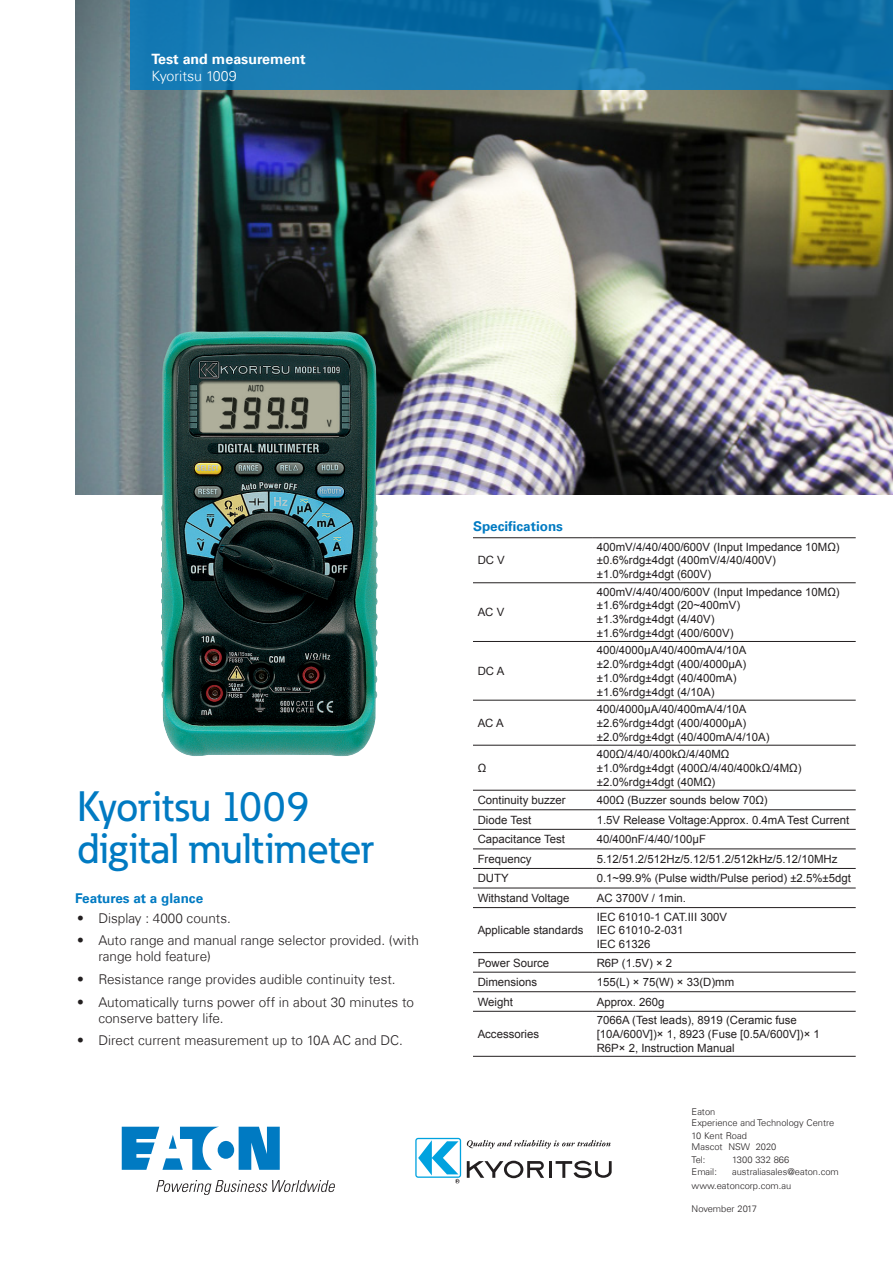
<style>
.page{position:relative;width:893px;height:1263px;background:#fff}
.page>*{position:absolute;margin:0;border:0;box-sizing:border-box;transform-origin:0 0}
.t1{font:500 42px/42px "Eaton";color:#007ac2}
._01_Headline___ADJ_C{font:700 14.25px "Univers Com 65";color:#fff}
._00_Product{font:300 14.25px "Univers Com 45";color:#fff}
.t2{font:300 13.5px/16.2px "Univers Com 45";color:#231f20}
.t3{font:700 13.5px "Univers Com 65";color:#007ac2}
.t4{font:11.4px/13.6px "Arial";color:#231f20}
.t5{font:300 9.3px/10.5px "Univers Com 45";color:#231f20}
</style>
<div class="page">
<svg style="left:415px;top:1138px;width:46px;height:40px"></svg>
<svg style="left:417px;top:1139px;width:43px;height:44px"></svg>
<svg style="left:467px;top:1140px;width:144px;height:9px"></svg>
<svg style="left:467px;top:1161px;width:145px;height:17px"></svg>
<svg style="left:122px;top:1127px;width:158px;height:43px"></svg>
<svg style="left:156px;top:1180px;width:178px;height:14px"></svg>
<img style="left:75px;top:0;width:818px;height:494px">
<img style="left:160px;top:331px;width:218px;height:425px">
<hr style="left:473px;top:537px;width:119px;height:1px;background:#231f20">
<hr style="left:592px;top:537px;width:264px;height:1px;background:#231f20">
<hr style="left:473px;top:582px;width:119px;height:1px;background:#231f20">
<hr style="left:592px;top:582px;width:264px;height:1px;background:#231f20">
<hr style="left:473px;top:641px;width:119px;height:1px;background:#231f20">
<hr style="left:592px;top:641px;width:264px;height:1px;background:#231f20">
<hr style="left:473px;top:700px;width:119px;height:1px;background:#231f20">
<hr style="left:592px;top:700px;width:264px;height:1px;background:#231f20">
<hr style="left:473px;top:745px;width:119px;height:1px;background:#231f20">
<hr style="left:592px;top:745px;width:264px;height:1px;background:#231f20">
<hr style="left:473px;top:790px;width:119px;height:1px;background:#231f20">
<hr style="left:592px;top:790px;width:264px;height:1px;background:#231f20">
<hr style="left:473px;top:809px;width:119px;height:1px;background:#231f20">
<hr style="left:592px;top:809px;width:264px;height:1px;background:#231f20">
<hr style="left:473px;top:829px;width:119px;height:1px;background:#231f20">
<hr style="left:592px;top:829px;width:264px;height:1px;background:#231f20">
<hr style="left:473px;top:849px;width:119px;height:1px;background:#231f20">
<hr style="left:592px;top:849px;width:264px;height:1px;background:#231f20">
<hr style="left:473px;top:868px;width:119px;height:1px;background:#231f20">
<hr style="left:592px;top:868px;width:264px;height:1px;background:#231f20">
<hr style="left:473px;top:888px;width:119px;height:1px;background:#231f20">
<hr style="left:592px;top:888px;width:264px;height:1px;background:#231f20">
<hr style="left:473px;top:907px;width:119px;height:1px;background:#231f20">
<hr style="left:592px;top:907px;width:264px;height:1px;background:#231f20">
<hr style="left:473px;top:952px;width:119px;height:1px;background:#231f20">
<hr style="left:592px;top:952px;width:264px;height:1px;background:#231f20">
<hr style="left:473px;top:972px;width:119px;height:1px;background:#231f20">
<hr style="left:592px;top:972px;width:264px;height:1px;background:#231f20">
<hr style="left:473px;top:991px;width:119px;height:1px;background:#231f20">
<hr style="left:592px;top:991px;width:264px;height:1px;background:#231f20">
<hr style="left:473px;top:1011px;width:119px;height:1px;background:#231f20">
<hr style="left:592px;top:1011px;width:264px;height:1px;background:#231f20">
<hr style="left:473px;top:1056px;width:119px;height:1px;background:#231f20">
<hr style="left:592px;top:1056px;width:264px;height:1px;background:#231f20">
<svg style="left:131px;top:0;width:762px;height:90px;background:#1173aa"></svg>
<p class="_01_Headline___ADJ_C" style="left:152px;top:50px;width:156px">Test and measurement</p>
<p class="_00_Product" style="left:152px;top:67px;width:87px">Kyoritsu 1009</p>
<p class="t1" style="left:77px;top:785px;width:298px">Kyoritsu 1009 digital multimeter</p>
<p class="t3" style="left:75px;top:890px;width:130px">Features at a glance</p>
<p class="t2" style="left:77px;top:910px;width:155px">• Display : 4000 counts.</p>
<p class="t2" style="left:98px;top:932px;width:322px;text-indent:-21px">• Auto range and manual range selector provided. (with range hold feature)</p>
<p class="t2" style="left:77px;top:971px;width:320px">• Resistance range provides audible continuity test.</p>
<p class="t2" style="left:98px;top:994px;width:317px;text-indent:-21px">• Automatically turns power off in about 30 minutes to conserve battery life.</p>
<p class="t2" style="left:77px;top:1032px;width:327px">• Direct current measurement up to 10A AC and DC.</p>
<p class="t3" style="left:473px;top:518px;width:92px">Specifications</p>
<p class="t4" style="left:478px;top:554px;width:29px">DC V</p>
<p class="t4" style="left:478px;top:605px;width:28px">AC V</p>
<p class="t4" style="left:478px;top:664px;width:28px">DC A</p>
<p class="t4" style="left:478px;top:716px;width:27px">AC A</p>
<p class="t4" style="left:478px;top:761px;width:10px">Ω</p>
<p class="t4" style="left:597px;top:540px;width:244px">400mV/4/40/400/600V (Input Impedance 10MΩ)</p>
<p class="t4" style="left:597px;top:554px;width:181px">±0.6%rdg±4dgt (400mV/4/40/400V)</p>
<p class="t4" style="left:597px;top:567px;width:116px">±1.0%rdg±4dgt (600V)</p>
<p class="t4" style="left:597px;top:585px;width:244px">400mV/4/40/400/600V (Input Impedance 10MΩ)</p>
<p class="t4" style="left:597px;top:599px;width:145px">±1.6%rdg±4dgt (20~400mV) ±1.3%rdg±4dgt (4/40V) ±1.6%rdg±4dgt (400/600V)</p>
<p class="t4" style="left:597px;top:644px;width:151px">400/4000µA/40/400mA/4/10A</p>
<p class="t4" style="left:597px;top:657px;width:151px">±2.0%rdg±4dgt (400/4000µA)</p>
<p class="t4" style="left:597px;top:671px;width:141px">±1.0%rdg±4dgt (40/400mA)</p>
<p class="t4" style="left:597px;top:685px;width:119px">±1.6%rdg±4dgt (4/10A)</p>
<p class="t4" style="left:597px;top:702px;width:151px">400/4000µA/40/400mA/4/10A</p>
<p class="t4" style="left:597px;top:716px;width:151px">±2.6%rdg±4dgt (400/4000µA)</p>
<p class="t4" style="left:597px;top:730px;width:174px">±2.0%rdg±4dgt (40/400mA/4/10A)</p>
<p class="t4" style="left:597px;top:747px;width:134px">400Ω/4/40/400kΩ/4/40MΩ</p>
<p class="t4" style="left:597px;top:761px;width:206px">±1.0%rdg±4dgt (400Ω/4/40/400kΩ/4MΩ)</p>
<p class="t4" style="left:597px;top:775px;width:120px">±2.0%rdg±4dgt (40MΩ)</p>
<p class="t4" style="left:478px;top:793px;width:90px">Continuity buzzer</p>
<p class="t4" style="left:597px;top:793px;width:173px">400Ω (Buzzer sounds below 70Ω)</p>
<p class="t4" style="left:478px;top:813px;width:55px">Diode Test</p>
<p class="t4" style="left:597px;top:813px;width:254px">1.5V Release Voltage:Approx. 0.4mA Test Current</p>
<p class="t4" style="left:478px;top:832px;width:89px">Capacitance Test</p>
<p class="t4" style="left:597px;top:832px;width:111px">40/400nF/4/40/100µF</p>
<p class="t4" style="left:478px;top:852px;width:55px">Frequency</p>
<p class="t4" style="left:597px;top:852px;width:242px">5.12/51.2/512Hz/5.12/51.2/512kHz/5.12/10MHz</p>
<p class="t4" style="left:478px;top:872px;width:33px">DUTY</p>
<p class="t4" style="left:597px;top:872px;width:256px">0.1~99.9% (Pulse width/Pulse period) ±2.5%±5dgt</p>
<p class="t4" style="left:478px;top:891px;width:93px">Withstand Voltage</p>
<p class="t4" style="left:597px;top:891px;width:91px">AC 3700V / 1min.</p>
<p class="t4" style="left:478px;top:923px;width:107px">Applicable standards</p>
<p class="t4" style="left:597px;top:910px;width:132px">IEC 61010-1 CAT.III 300V<br>IEC 61010-2-031</p>
<p class="t4" style="left:597px;top:937px;width:55px">IEC 61326</p>
<p class="t4" style="left:478px;top:956px;width:73px">Power Source</p>
<p class="t4" style="left:597px;top:956px;width:77px">R6P (1.5V) × 2</p>
<p class="t4" style="left:478px;top:975px;width:61px">Dimensions</p>
<p class="t4" style="left:597px;top:975px;width:139px">155(L) × 75(W) × 33(D)mm</p>
<p class="t4" style="left:478px;top:995px;width:37px">Weight</p>
<p class="t4" style="left:597px;top:995px;width:69px">Approx. 260g</p>
<p class="t4" style="left:478px;top:1027px;width:63px">Accessories</p>
<p class="t4" style="left:597px;top:1013px;width:225px">7066A (Test leads), 8919 (Ceramic fuse [10A/600V])× 1, 8923 (Fuse [0.5A/600V])× 1</p>
<p class="t4" style="left:597px;top:1041px;width:139px">R6P× 2, Instruction Manual</p>
<p class="t5" style="left:692px;top:1107px;width:144px">Eaton<br>Experience and Technology Centre</p>
<p class="t5" style="left:692px;top:1131px;width:86px">10 Kent Road<br>Mascot NSW 2020</p>
<p class="t5" style="left:692px;top:1155px;width:15px">Tel:</p>
<p class="t5" style="left:732px;top:1155px;width:59px">1300 332 866</p>
<p class="t5" style="left:692px;top:1166px;width:27px">Email:</p>
<p class="t5" style="left:692px;top:1165px;width:149px;line-height:13.6px;text-indent:41px">australiasales@eaton.com www.eatoncorp.com.au</p>
<p class="t5" style="left:692px;top:1203px;width:67px">November 2017</p>
</div>
